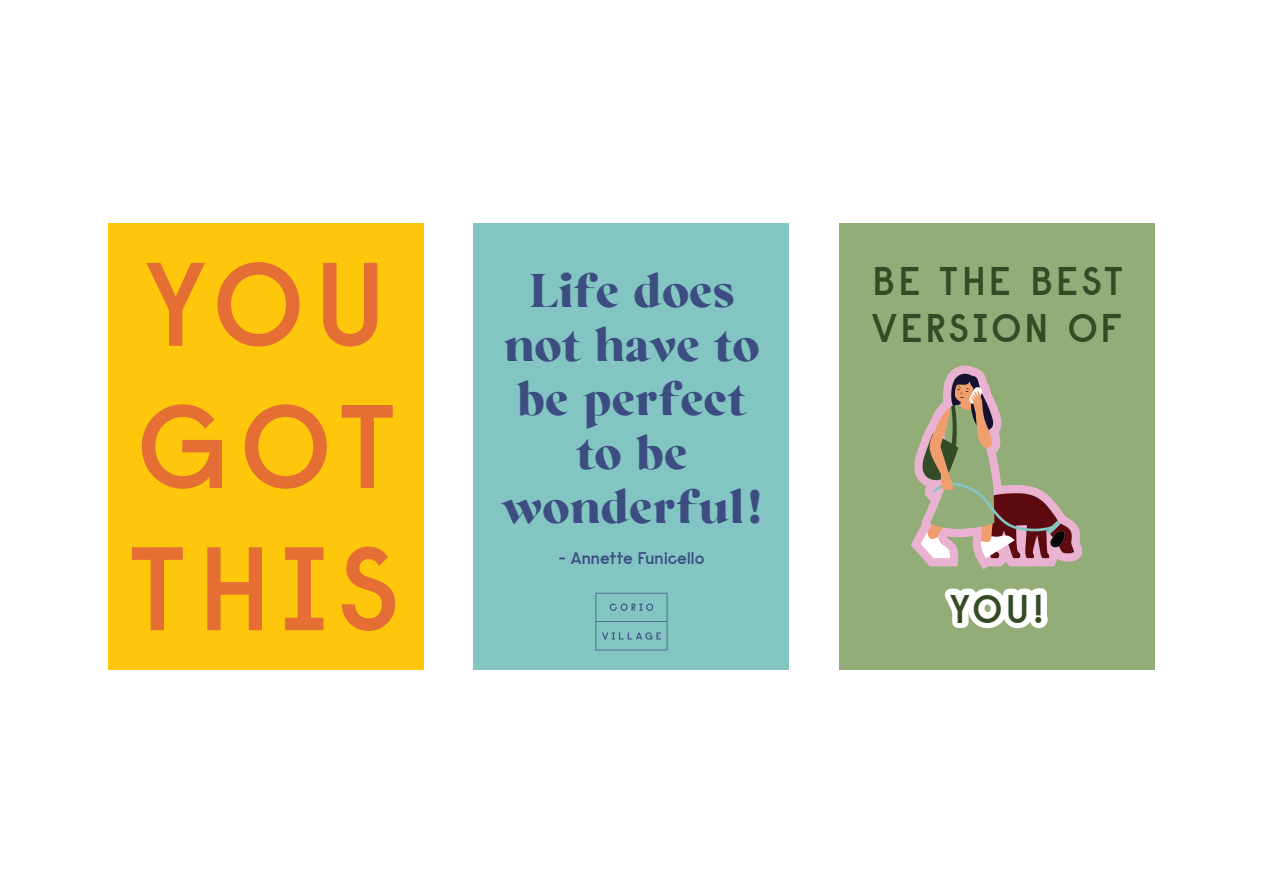
<style>
.page{position:relative;width:1263px;height:893px;background:#fff}
.page>*{position:absolute;margin:0;border:0;box-sizing:border-box;transform-origin:0 0}
.t1{font:600 118.5px/142.2px "Raisonne";letter-spacing:.065em;color:#e46e33}
.t2{font:700 45px/54px "Regatto";color:#3c4e81;text-align:center}
.t3{font:600 39px/46.8px "Raisonne";letter-spacing:.07em;color:#334c26}
.t4{font:600 16.5px "Raisonne";letter-spacing:-.015em;color:#3c4e81}
</style>
<div class="page">
<div style="left:839px;top:223px;width:316px;height:447px;background:#92ad78"></div>
<div style="left:474px;top:223px;width:315px;height:447px;background:#83c5c2"></div>
<svg style="left:595px;top:593px;width:72px;height:57px"></svg>
<div style="left:108px;top:223px;width:316px;height:447px;background:#fec70c"></div>
<svg style="left:910px;top:365px;width:173px;height:264px"></svg>
<svg style="left:918px;top:374px;width:156px;height:184px"></svg>
<h1 class="t1" style="left:130px;top:231px;width:272px">YOU<br>GOT<br>THIS</h1>
<p class="t3" style="left:872px;top:258px;width:252px">BE THE BEST<br>VERSION OF</p>
<p class="t2" style="left:502px;top:264px;width:261px">Life does not have to be perfect to be wonderful!</p>
<p class="t4" style="left:559px;top:548px;width:147px">- Annette Funicello</p>
<p class="t3" style="left:950px;top:585px;width:96px">YOU!</p>
</div>
